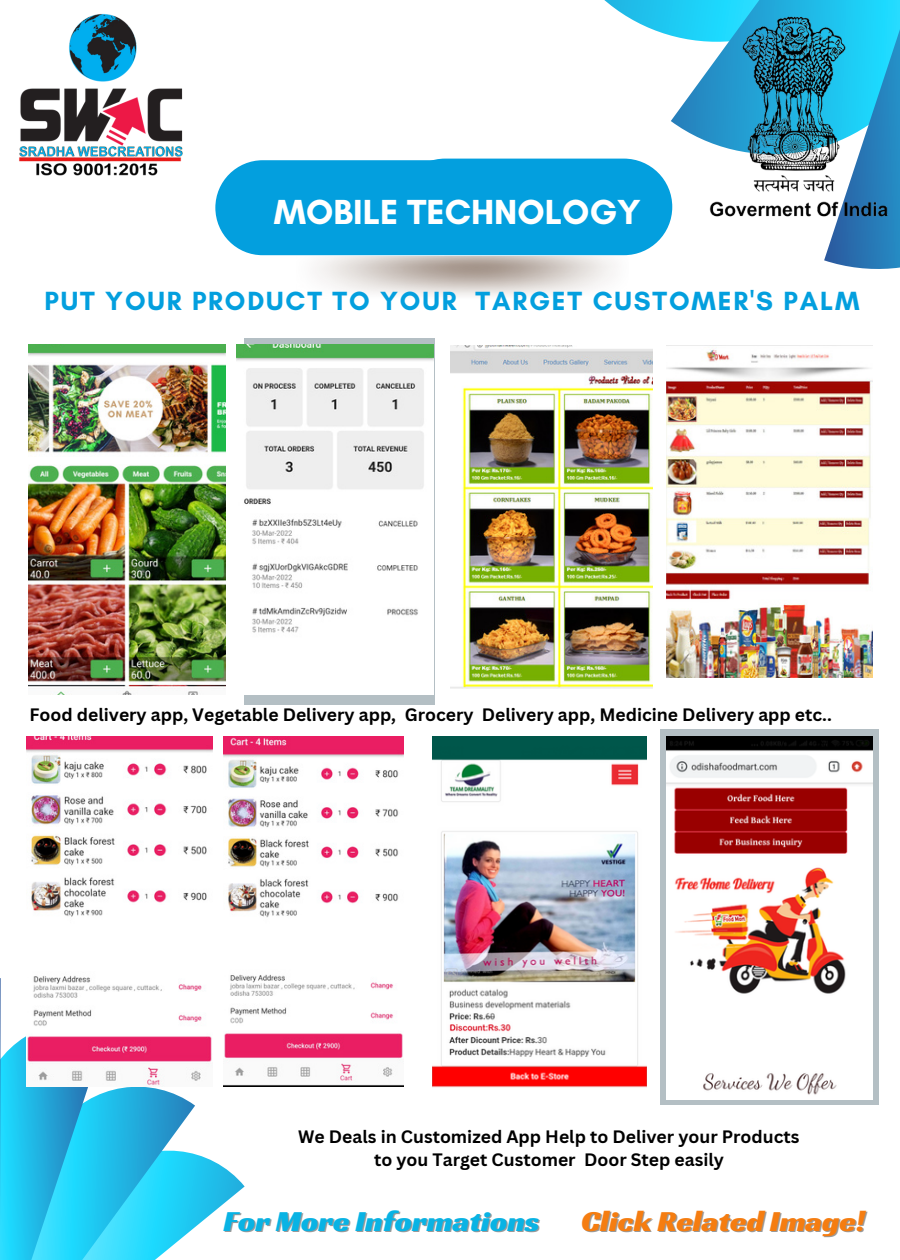
<style>
.page{position:relative;width:900px;height:1260px;background:#fff}
.page>*{position:absolute;margin:0;border:0;box-sizing:border-box;transform-origin:0 0}
.t1{font:700 35.5px "Glacial Indifference";color:#fff}
.t2{font:30.25px "Racing Sans One";color:#09b3e4}
.t3{font:30.25px "Racing Sans One";color:#f57d11}
.t4{font:700 26.75px "Glacial Indifference";letter-spacing:.07em;color:#039fde}
.t5{font:700 17.5px "Canva Sans";color:#000}
</style>
<div class="page">
<svg style="left:584px;top:0;width:316px;height:269px"></svg>
<svg style="left:0;top:978px;width:245px;height:282px"></svg>
<div style="left:215px;top:160px;width:270px;height:95px;background:#039fde;border-radius:48px"></div>
<div style="left:397px;top:159px;width:275px;height:96px;background:#039fde;border-radius:48px"></div>
<img style="left:29px;top:344px;width:197px;height:351px">
<img style="left:27px;top:736px;width:185px;height:351px">
<img style="left:223px;top:736px;width:180px;height:351px">
<img style="left:433px;top:736px;width:214px;height:352px">
<img style="left:450px;top:346px;width:202px;height:343px">
<img style="left:667px;top:347px;width:206px;height:331px">
<div style="left:660px;top:730px;width:219px;height:375px;background:#b4bfc4"></div>
<img style="left:667px;top:736px;width:206px;height:364px">
<div style="left:245px;top:338px;width:190px;height:367px;background:#b4bfc4"></div>
<img style="left:236px;top:344px;width:197px;height:351px">
<img style="left:687px;top:7px;width:213px;height:225px">
<img style="left:19px;top:13px;width:163px;height:163px">
<p class="t1" style="left:274px;top:190px;width:368px">MOBILE TECHNOLOGY</p>
<p class="t4" style="left:45px;top:284px;width:817px">PUT YOUR PRODUCT TO YOUR TARGET CUSTOMER'S PALM</p>
<p class="t5" style="left:29px;top:702px;width:804px">Food delivery app, Vegetable Delivery app, Grocery Delivery app, Medicine Delivery app etc..</p>
<p class="t5" style="left:298px;top:1124px;width:503px">We Deals in Customized App Help to Deliver your Products</p>
<p class="t5" style="left:374px;top:1147px;width:351px">to you Target Customer Door Step easily</p>
<p class="t2" style="left:223px;top:1201px;width:318px">For More Informations</p>
<p class="t3" style="left:581px;top:1201px;width:285px">Click Related Image!</p>
</div>
